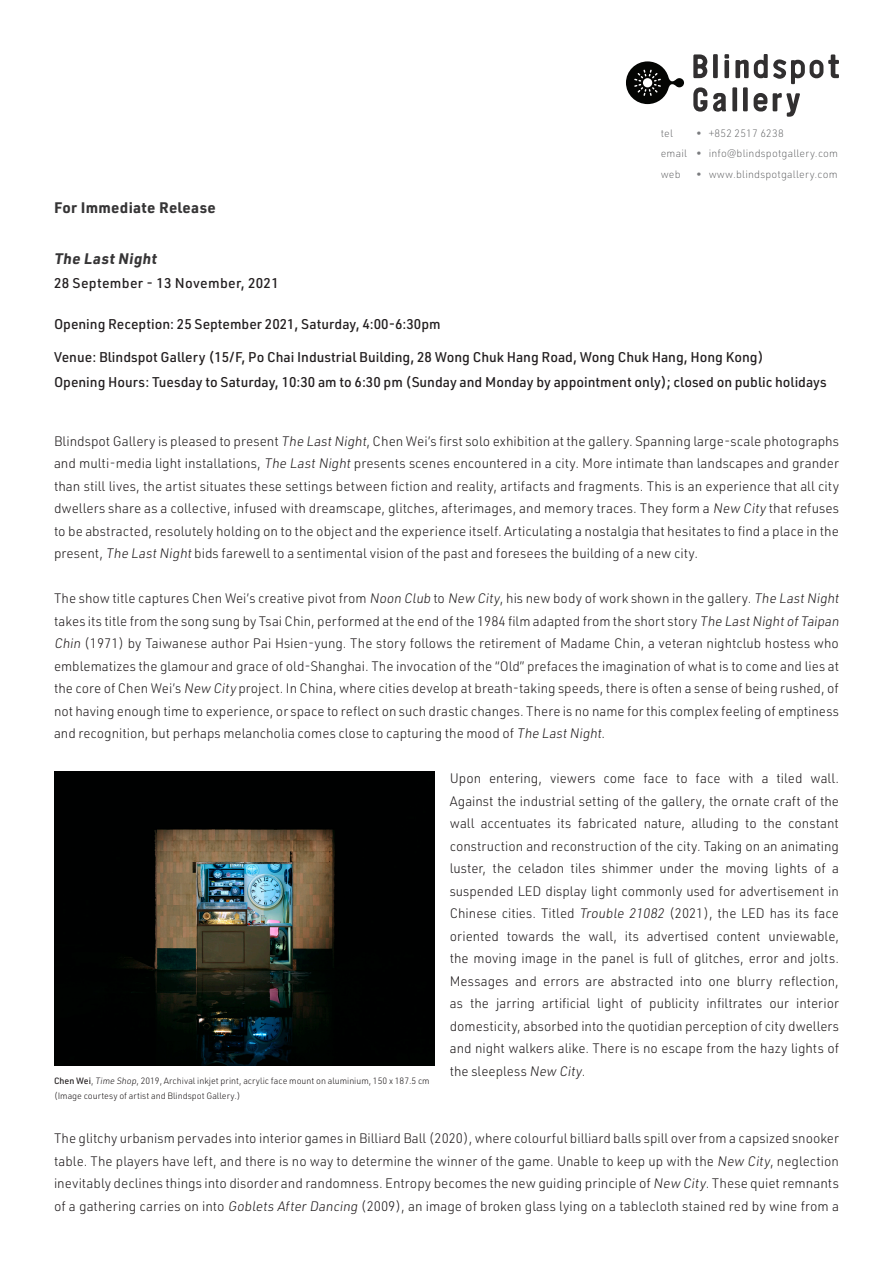
<style>
.page{position:relative;width:893px;height:1263px;background:#fff}
.page>*{position:absolute;margin:0;border:0;box-sizing:border-box;transform-origin:0 0}
.t1{font:700 15px "URWDIN";letter-spacing:.02em;color:#363536}
.t2{font:500 13.8px "URWDIN";color:#231f20}
.t3{font:500 13.8px "URWDIN";letter-spacing:.02em;color:#231f20}
.t4{font:300 13.5px/22.5px "URWDIN";color:#231f20;text-align:justify}
.t5{font:200 10.5px "URWDIN";letter-spacing:.02em;color:#57585a}
.t6{font:200 10.5px "URWDIN";color:#7a7c7f}
.t7{font:300 9px "URWDIN";color:#231f20}
.s1{font-weight:500}
</style>
<div class="page">
<svg style="left:626px;top:61px;width:58px;height:43px"></svg>
<svg style="left:693px;top:87px;width:14px;height:25px"></svg>
<svg style="left:693px;top:54px;width:14px;height:24px"></svg>
<svg style="left:713px;top:54px;width:126px;height:63px"></svg>
<img style="left:54px;top:772px;width:381px;height:293px">
<p class="t1" style="left:54px;top:198px;width:163px">For Immediate Release</p>
<p class="t5" style="left:661px;top:126px;width:14px">tel</p>
<p class="t5" style="left:661px;top:147px;width:28px">email</p>
<p class="t5" style="left:661px;top:167px;width:21px">web</p>
<p class="t6" style="left:696px;top:126px;width:7px">•</p>
<p class="t6" style="left:696px;top:147px;width:7px">•</p>
<p class="t6" style="left:696px;top:167px;width:7px">•</p>
<p class="t5" style="left:709px;top:126px;width:76px">+852 2517 6238</p>
<p class="t5" style="left:709px;top:147px;width:131px">info@blindspotgallery.com</p>
<p class="t5" style="left:709px;top:167px;width:130px">www.blindspotgallery.com</p>
<p class="t1" style="left:54px;top:249px;width:107px">The Last Night</p>
<p class="t3" style="left:54px;top:274px;width:226px">28 September - 13 November, 2021</p>
<p class="t2" style="left:54px;top:315px;width:388px">Opening Reception: 25 September 2021, Saturday, 4:00-6:30pm</p>
<p class="t2" style="left:54px;top:348px;width:711px">Venue: Blindspot Gallery (15/F, Po Chai Industrial Building, 28 Wong Chuk Hang Road, Wong Chuk Hang, Hong Kong)</p>
<p class="t2" style="left:54px;top:373px;width:774px">Opening Hours: Tuesday to Saturday, 10:30 am to 6:30 pm (Sunday and Monday by appointment only); closed on public holidays</p>
<p class="t4" style="left:54px;top:429px;width:787px">Blindspot Gallery is pleased to present The LastNight, Chen Wei’s first solo exhibition at the gallery. Spanning large-scale photographs and multi-media light installations, The LastNight presents scenes encountered in a city. More intimate than landscapes and grander than still lives, the artist situates these settings between fiction and reality, artifacts and fragments. This is an experience that all city dwellers share as a collective, infused with dreamscape, glitches, afterimages, and memory traces. They form a New City that refuses to be abstracted, resolutely holding on to the object and the experience itself. Articulating a nostalgia that hesitates to find a place in the present, The LastNightbids farewell to a sentimental vision of the past and foresees the building of a new city.</p>
<p class="t4" style="left:54px;top:587px;width:789px;text-align:left">The show title captures Chen Wei’s creative pivot from Noon Club to New City, his new body of work shown in the gallery. The LastNight takes its title from the song sung by Tsai Chin, performed at the end of the 1984 film adapted from the short story The LastNightofTaipan Chin (1971) by Taiwanese author Pai Hsien-yung. The story follows the retirement of Madame Chin, a veteran nightclub hostess who emblematizes the glamour and grace of old-Shanghai. The invocation of the “Old” prefaces the imagination of what is to come and lies at the core of Chen Wei’s New City project. In China, where cities develop at breath-taking speeds, there is often a sense of being rushed, of not having enough time to experience, or space to reflect on such drastic changes. There is no name for this complex feeling of emptiness and recognition, but perhaps melancholia comes close to capturing the mood of The LastNight.</p>
<p class="t4" style="left:450px;top:767px;width:391px">Upon entering, viewers come face to face with a tiled wall.<br>Against the industrial setting of the gallery, the ornate craft of the wall accentuates its fabricated nature, alluding to the constant construction and reconstruction of the city. Taking on an animating luster, the celadon tiles shimmer under the moving lights of a suspended LED display light commonly used for advertisement in Chinese cities. Titled Trouble 21082 (2021), the LED has its face oriented towards the wall, its advertised content unviewable, the moving image in the panel is full of glitches, error and jolts.<br>Messages and errors are abstracted into one blurry reflection, as the jarring artificial light of publicity infiltrates our interior domesticity, absorbed into the quotidian perception of city dwellers and night walkers alike. There is no escape from the hazy lights of the sleepless New City.</p>
<p class="t7" style="left:54px;top:1074px;width:377px"><span class="s1">Chen Wei</span>, Time Shop, 2019, Archival inkjet print, acrylic face mount on aluminium, 150 x 187.5 cm</p>
<p class="t7" style="left:54px;top:1089px;width:188px">(Image courtesy of artist and Blindspot Gallery.)</p>
<p class="t4" style="left:54px;top:1127px;width:786px">The glitchy urbanism pervades into interior games in Billiard Ball (2020), where colourful billiard balls spill over from a capsized snooker table. The players have left, and there is no way to determine the winner of the game. Unable to keep up with the New City, neglection inevitably declines things into disorder and randomness. Entropy becomes the new guiding principle of New City. These quiet remnants of a gathering carries on into Goblets After Dancing (2009), an image of broken glass lying on a tablecloth stained red by wine from a</p>
</div>
